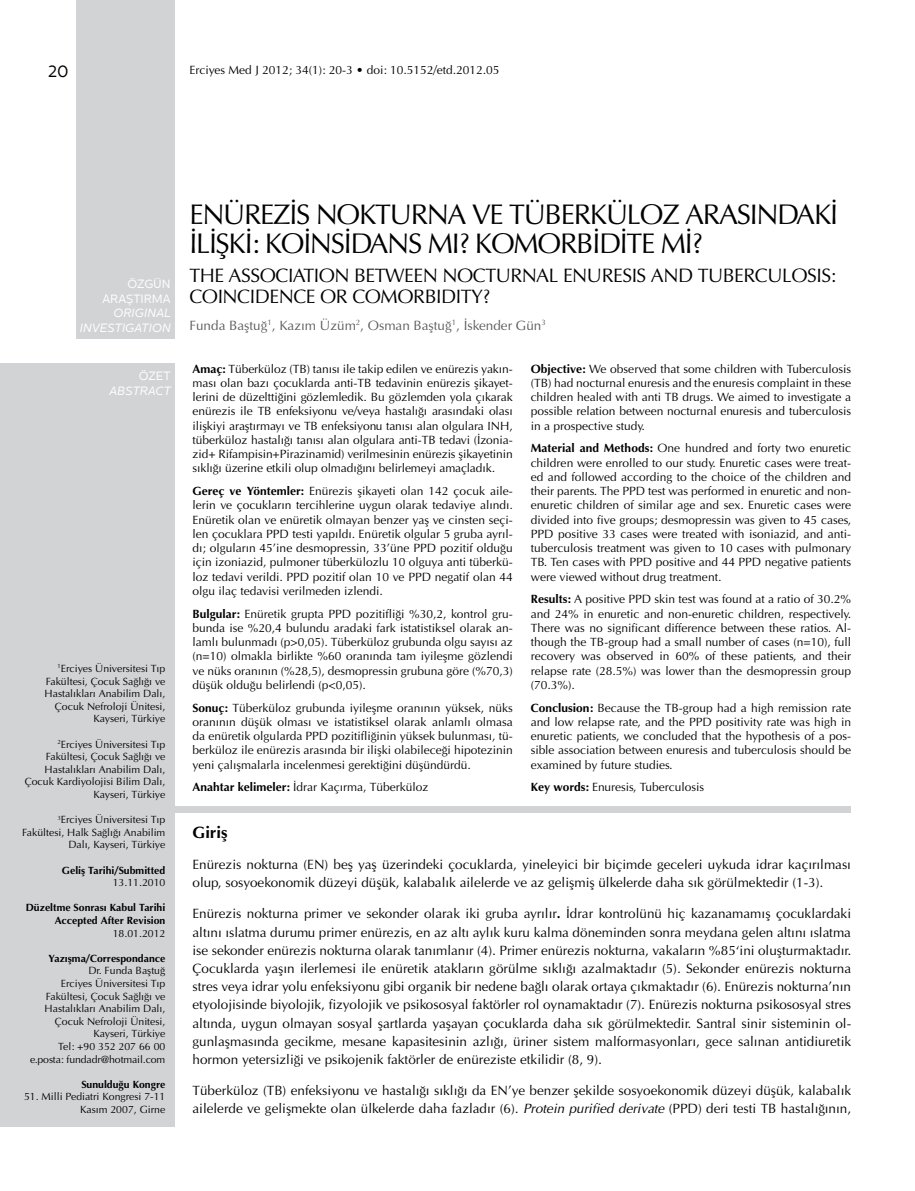
<style>
.page{position:relative;width:915px;height:1191px;background:#fff}
.page>*{position:absolute;margin:0;border:0;box-sizing:border-box;transform-origin:0 0}
.t1{font:28.5px/28.5px "Optima Normal Tr";letter-spacing:-.045em;color:#000}
.t2{font:19.5px/21px "Optima Normal Tr";letter-spacing:-.025em;color:#000}
.t3{font:16.5px "Optima Bold Tr";color:#000}
.t4{font:16.5px "Centrale Sans";color:#000}
.t5{font:13.5px/18.1px "Optima Normal Tr";color:#000}
.t6{font:13.5px "Optima Normal Tr";color:#58595b}
.t7{font:12px/14.2px "Optima Normal Tr";color:#000;text-align:justify}
.t8{font:italic 12px/14.4px "Centrale Sans";color:#fff;text-align:right}
.t9{font:12px/14.4px "Centrale Sans";color:#fff;text-align:right}
.t10{font:10.5px/12.6px "Optima Normal Tr";color:#000;text-align:right}
.t11{font:10.5px/12.6px "Optima Bold Tr";color:#000;text-align:right}
.s1{font-family:"Optima Bold Tr"}
.s2{font-family:"Optima Italic Tr"}
</style>
<div class="page">
<div style="left:76px;top:0;width:98px;height:338px;background:#d1d3d4"></div>
<div style="left:0;top:364px;width:174px;height:763px;background:#d1d3d4"></div>
<div style="left:174px;top:806px;width:676px;height:7px;background:#d1d3d4"></div>
<h3 class="t4" style="left:48px;top:62px;width:22px">20</h3>
<p class="t7" style="left:189px;top:62px;width:312px">Erciyes Med J 2012; 34(1): 20-3 • doi: 10.5152/etd.2012.05</p>
<p class="t9" style="left:102px;top:277px;width:70px">ÖZGÜN<br>ARAŞTIRMA</p>
<p class="t8" style="left:80px;top:306px;width:93px">ORIGINAL<br>INVESTIGATION</p>
<p class="t9" style="left:139px;top:369px;width:33px">ÖZET</p>
<p class="t8" style="left:109px;top:383px;width:63px">ABSTRACT</p>
<p class="t10" style="left:45px;top:662px;width:122px"><sup>1</sup>Erciyes Üniversitesi Tıp<br>Fakültesi, Çocuk Sağlığı ve<br>Hastalıkları Anabilim Dalı,<br>Çocuk Nefroloji Ünitesi,<br>Kayseri, Türkiye</p>
<p class="t10" style="left:25px;top:737px;width:142px"><sup>2</sup>Erciyes Üniversitesi Tıp<br>Fakültesi, Çocuk Sağlığı ve<br>Hastalıkları Anabilim Dalı,<br>Çocuk Kardiyolojisi Bilim Dalı,<br>Kayseri, Türkiye</p>
<p class="t10" style="left:22px;top:813px;width:144px"><sup>3</sup>Erciyes Üniversitesi Tıp<br>Fakültesi, Halk Sağlığı Anabilim<br>Dalı, Kayseri, Türkiye</p>
<p class="t11" style="left:62px;top:863px;width:105px">Geliş Tarihi/Submitted</p>
<p class="t10" style="left:113px;top:876px;width:54px">13.11.2010</p>
<p class="t11" style="left:26px;top:901px;width:141px">Düzeltme Sonrası Kabul Tarihi<br>Accepted After Revision</p>
<p class="t10" style="left:113px;top:926px;width:54px">18.01.2012</p>
<p class="t11" style="left:48px;top:951px;width:118px">Yazışma/Correspondance</p>
<p class="t10" style="left:30px;top:964px;width:137px">Dr. Funda Baştuğ<br>Erciyes Üniversitesi Tıp<br>Fakültesi, Çocuk Sağlığı ve<br>Hastalıkları Anabilim Dalı,<br>Çocuk Nefroloji Ünitesi,<br>Kayseri, Türkiye<br>Tel: +90 352 207 66 00 e.posta: fundadr@hotmail.com</p>
<p class="t11" style="left:81px;top:1077px;width:85px">Sunulduğu Kongre</p>
<p class="t10" style="left:24px;top:1090px;width:143px">51. Milli Pediatri Kongresi 7-11<br>Kasım 2007, Girne</p>
<h1 class="t1" style="left:189px;top:200px;width:650px">ENÜREZİS NOKTURNA VE TÜBERKÜLOZ ARASINDAKİ<br>İLİŞKİ: KOİNSİDANS MI? KOMORBİDİTE Mİ?</h1>
<h2 class="t2" style="left:189px;top:265px;width:648px">THE ASSOCIATION BETWEEN NOCTURNAL ENURESIS AND TUBERCULOSIS:<br>COINCIDENCE OR COMORBIDITY?</h2>
<p class="t6" style="left:189px;top:317px;width:358px">Funda Baştuğ<sup>1</sup>, Kazım Üzüm<sup>2</sup>, Osman Baştuğ<sup>1</sup>, İskender Gün<sup>3</sup></p>
<p class="t7" style="left:530px;top:361px;width:321px"><span class="s1">Objective:</span> We observed that some children with Tuberculosis (TB) had nocturnal enuresis and the enuresis complaint in these children healed with anti TB drugs. We aimed to investigate a possible relation between nocturnal enuresis and tuberculosis in a prospective study.</p>
<p class="t7" style="left:530px;top:441px;width:322px"><span class="s1">Material and Methods:</span> One hundred and forty two enuretic children were enrolled to our study. Enuretic cases were treat&shy;ed and followed according to the choice of the children and their parents. The PPD test was performed in enuretic and non&shy;enuretic children of similar age and sex. Enuretic cases were divided into five groups; desmopressin was given to 45 cases, PPD positive 33 cases were treated with isoniazid, and anti&shy;tuberculosis treatment was given to 10 cases with pulmonary TB. Ten cases with PPD positive and 44 PPD negative patients were viewed without drug treatment.</p>
<p class="t7" style="left:530px;top:592px;width:321px"><span class="s1">Results:</span> A positive PPD skin test was found at a ratio of 30.2% and 24% in enuretic and non-enuretic children, respectively.<br>There was no significant difference between these ratios. Al&shy;though the TB-group had a small number of cases (n=10), full recovery was observed in 60% of these patients, and their relapse rate (28.5%) was lower than the desmopressin group (70.3%).</p>
<p class="t7" style="left:530px;top:700px;width:322px"><span class="s1">Conclusion:</span> Because the TB-group had a high remission rate and low relapse rate, and the PPD positivity rate was high in enuretic patients, we concluded that the hypothesis of a pos&shy;sible association between enuresis and tuberculosis should be examined by future studies.</p>
<p class="t7" style="left:530px;top:780px;width:175px"><span class="s1">Key words:</span> Enuresis, Tuberculosis</p>
<p class="t7" style="left:192px;top:361px;width:321px"><span class="s1">Amaç:</span> Tüberküloz (TB) tanısı ile takip edilen ve enürezis yakın&shy;ması olan bazı çocuklarda anti-TB tedavinin enürezis şikayet&shy;lerini de düzelttiğini gözlemledik. Bu gözlemden yola çıkarak enürezis ile TB enfeksiyonu ve/veya hastalığı arasındaki olası ilişkiyi araştırmayı ve TB enfeksiyonu tanısı alan olgulara INH, tüberküloz hastalığı tanısı alan olgulara anti-TB tedavi (İzonia&shy;zid+ Rifampisin+Pirazinamid) verilmesinin enürezis şikayetinin sıklığı üzerine etkili olup olmadığını belirlemeyi amaçladık.</p>
<p class="t7" style="left:192px;top:484px;width:321px"><span class="s1">Gereç ve Yöntemler:</span> Enürezis şikayeti olan 142 çocuk aile&shy;lerin ve çocukların tercihlerine uygun olarak tedaviye alındı.<br>Enüretik olan ve enüretik olmayan benzer yaş ve cinsten seçi&shy;len çocuklara PPD testi yapıldı. Enüretik olgular 5 gruba ayrıl&shy;dı; olguların 45’ine desmopressin, 33’üne PPD pozitif olduğu için izoniazid, pulmoner tüberkülozlu 10 olguya anti tüberkü&shy;loz tedavi verildi. PPD pozitif olan 10 ve PPD negatif olan 44 olgu ilaç tedavisi verilmeden izlendi.</p>
<p class="t7" style="left:192px;top:606px;width:321px"><span class="s1">Bulgular:</span> Enüretik grupta PPD pozitifliği %30,2, kontrol gru&shy;bunda ise %20,4 bulundu aradaki fark istatistiksel olarak an&shy;lamlı bulunmadı (p&gt;0,05). Tüberküloz grubunda olgu sayısı az (n=10) olmakla birlikte %60 oranında tam iyileşme gözlendi ve nüks oranının (%28,5), desmopressin grubuna göre (%70,3) düşük olduğu belirlendi (p&lt;0,05).</p>
<p class="t7" style="left:192px;top:700px;width:321px"><span class="s1">Sonuç:</span> Tüberküloz grubunda iyileşme oranının yüksek, nüks oranının düşük olması ve istatistiksel olarak anlamlı olmasa da enüretik olgularda PPD pozitifliğinin yüksek bulunması, tü&shy;berküloz ile enürezis arasında bir ilişki olabileceği hipotezinin yeni çalışmalarla incelenmesi gerektiğini düşündürdü.</p>
<p class="t7" style="left:192px;top:780px;width:237px"><span class="s1">Anahtar kelimeler:</span> İdrar Kaçırma, Tüberküloz</p>
<h3 class="t3" style="left:192px;top:822px;width:36px">Giriş</h3>
<p class="t5" style="left:192px;top:855px;width:659px">Enürezis nokturna (EN) beş yaş üzerindeki çocuklarda, yineleyici bir biçimde geceleri uykuda idrar kaçırılması olup, sosyoekonomik düzeyi düşük, kalabalık ailelerde ve az gelişmiş ülkelerde daha sık görülmektedir (1-3).</p>
<p class="t5" style="left:192px;top:904px;width:660px;text-align:justify">Enürezis nokturna primer ve sekonder olarak iki gruba ayrılır<span class="s1">.</span> İdrar kontrolünü hiç kazanamamış çocuklardaki altını ıslatma durumu primer enürezis, en az altı aylık kuru kalma döneminden sonra meydana gelen altını ıslatma ise sekonder enürezis nokturna olarak tanımlanır (4). Primer enürezis nokturna, vakaların %85‘ini oluşturmaktadır.<br>Çocuklarda yaşın ilerlemesi ile enüretik atakların görülme sıklığı azalmaktadır (5). Sekonder enürezis nokturna stres veya idrar yolu enfeksiyonu gibi organik bir nedene bağlı olarak ortaya çıkmaktadır (6). Enürezis nokturna’nın etyolojisinde biyolojik, fizyolojik ve psikososyal faktörler rol oynamaktadır (7). Enürezis nokturna psikososyal stres altında, uygun olmayan sosyal şartlarda yaşayan çocuklarda daha sık görülmektedir. Santral sinir sisteminin ol&shy;gunlaşmasında gecikme, mesane kapasitesinin azlığı, üriner sistem malformasyonları, gece salınan antidiuretik hormon yetersizliği ve psikojenik faktörler de enüreziste etkilidir (8, 9).</p>
<p class="t5" style="left:192px;top:1081px;width:660px">Tüberküloz (TB) enfeksiyonu ve hastalığı sıklığı da EN’ye benzer şekilde sosyoekonomik düzeyi düşük, kalabalık ailelerde ve gelişmekte olan ülkelerde daha fazladır (6). <span class="s2">Protein purified derivate</span> (PPD) deri testi TB hastalığının,</p>
</div>
